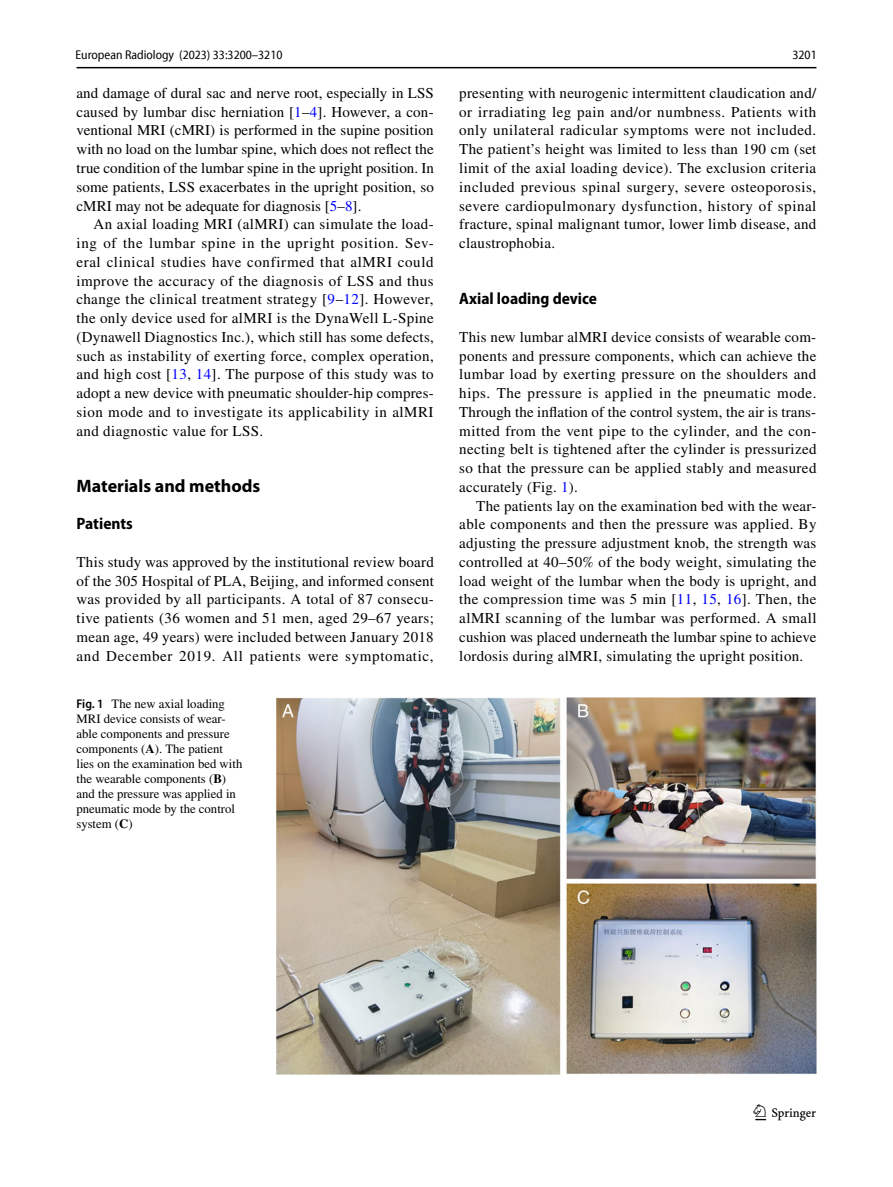
<style>
.page{position:relative;width:893px;height:1187px;background:#fff}
.page>*{position:absolute;margin:0;border:0;box-sizing:border-box;transform-origin:0 0}
.t1{font:22.5px "Springnew Regular 3";color:#000}
.t2{font:700 18px "Myriad Pro";color:#000}
.t3{font:700 semi-condensed 16.5px "Myriad Pro";color:#000}
.t4{font:15px/18.8px "STIX";letter-spacing:.02em;color:#000;text-align:justify}
.t5{font:12.75px/15px "STIX";color:#000}
.t6{font:semi-condensed 12.75px "Myriad Pro Unic";color:#000}
.s1{color:#00f}
.s2{font-family:"Myriad Pro";font-weight:600;font-stretch:semi-condensed}
.s3{font-weight:700}
</style>
<div class="page">
<hr style="left:77px;top:67px;width:739px;height:1px;background:#000">
<img style="left:276px;top:698px;width:540px;height:375px">
<p class="t6" style="left:76px;top:50px;width:208px">European Radiology (2023) 33:3200–3210</p>
<p class="t6" style="left:792px;top:50px;width:26px">3201</p>
<p class="t4" style="left:77px;top:84px;width:359px">and damage of dural sac and nerve root, especially in LSS caused by lumbar disc herniation [<span class="s1">1</span>–<span class="s1">4</span>]. However, a con&shy;ventional MRI (cMRI) is performed in the supine position with no load on the lumbar spine, which does not reflect the true condition of the lumbar spine in the upright position. In some patients, LSS exacerbates in the upright position, so cMRI may not be adequate for diagnosis [<span class="s1">5</span>–<span class="s1">8</span>].</p>
<p class="t4" style="left:77px;top:216px;width:359px;text-indent:17px">An axial loading MRI (alMRI) can simulate the load&shy;ing of the lumbar spine in the upright position. Sev&shy;eral clinical studies have confirmed that alMRI could improve the accuracy of the diagnosis of LSS and thus change the clinical treatment strategy [<span class="s1">9</span>–<span class="s1">12</span>]. However, the only device used for alMRI is the DynaWell L-Spine (Dynawell Diagnostics Inc.), which still has some defects, such as instability of exerting force, complex operation, and high cost [<span class="s1">13</span>, <span class="s1">14</span>]. The purpose of this study was to adopt a new device with pneumatic shoulder-hip compres&shy;sion mode and to investigate its applicability in alMRI and diagnostic value for LSS.</p>
<p class="t2" style="left:77px;top:474px;width:185px">Materials and methods</p>
<p class="t3" style="left:77px;top:514px;width:58px">Patients</p>
<p class="t4" style="left:77px;top:553px;width:359px">This study was approved by the institutional review board of the 305 Hospital of PLA, Beijing, and informed consent was provided by all participants. A total of 87 consecu&shy;tive patients (36 women and 51 men, aged 29–67 years; mean age, 49 years) were included between January 2018 and December 2019. All patients were symptomatic,</p>
<p class="t5" style="left:77px;top:696px;width:167px"><span class="s2">Fig. 1</span> The new axial loading<br>MRI device consists of wear&shy;able components and pressure components (<span class="s3">A</span>). The patient lies on the examination bed with the wearable components (<span class="s3">B</span>) and the pressure was applied in pneumatic mode by the control system (<span class="s3">C</span>)</p>
<p class="t4" style="left:459px;top:84px;width:359px">presenting with neurogenic intermittent claudication and/ or irradiating leg pain and/or numbness. Patients with only unilateral radicular symptoms were not included.<br>The patient’s height was limited to less than 190 cm (set limit of the axial loading device). The exclusion criteria included previous spinal surgery, severe osteoporosis, severe cardiopulmonary dysfunction, history of spinal fracture, spinal malignant tumor, lower limb disease, and claustrophobia.</p>
<p class="t3" style="left:459px;top:289px;width:139px">Axial loading device</p>
<p class="t4" style="left:459px;top:328px;width:359px">This new lumbar alMRI device consists of wearable com&shy;ponents and pressure components, which can achieve the lumbar load by exerting pressure on the shoulders and hips. The pressure is applied in the pneumatic mode.<br>Through the inflation of the control system, the air is trans&shy;mitted from the vent pipe to the cylinder, and the con&shy;necting belt is tightened after the cylinder is pressurized so that the pressure can be applied stably and measured accurately (Fig. <span class="s1">1</span>).</p>
<p class="t4" style="left:459px;top:497px;width:359px;text-indent:17px">The patients lay on the examination bed with the wear&shy;able components and then the pressure was applied. By adjusting the pressure adjustment knob, the strength was controlled at 40–50% of the body weight, simulating the load weight of the lumbar when the body is upright, and the compression time was 5 min [<span class="s1">11</span>, <span class="s1">15</span>, <span class="s1">16</span>]. Then, the alMRI scanning of the lumbar was performed. A small cushion was placed underneath the lumbar spine to achieve lordosis during alMRI, simulating the upright position.</p>
<h1 class="t1" style="left:755px;top:1104px;width:62px">1 3</h1>
</div>
